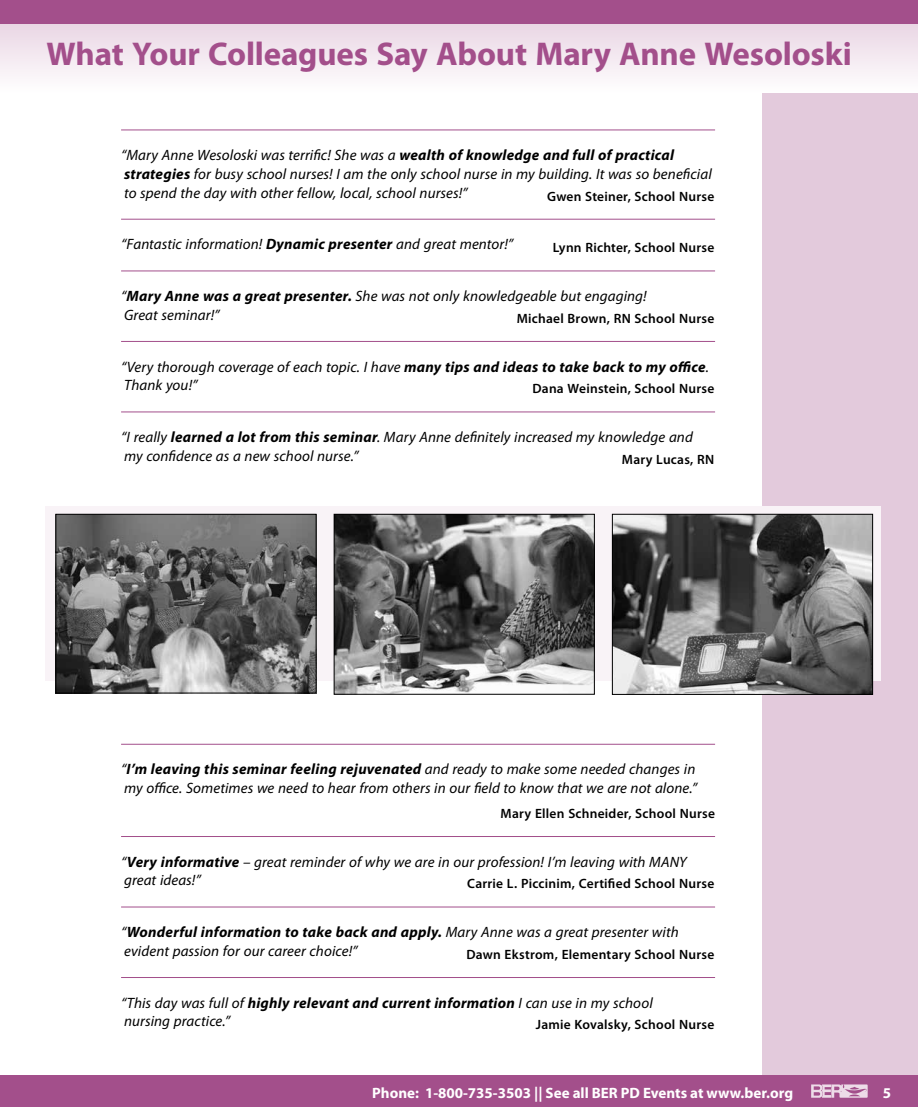
<style>
.page{position:relative;width:918px;height:1107px;background:#fff}
.page>*{position:absolute;margin:0;border:0;box-sizing:border-box;transform-origin:0 0}
.t1{font:700 33px "Myriad Pro";letter-spacing:-.005em;color:#a34f8b}
.t2{font:italic 15px/18.8px "Myriad Pro";letter-spacing:.005em;color:#000}
.t3{font:700 15px "Myriad Pro";color:#fff}
.t4{font:600 13.5px "Myriad Pro";letter-spacing:.015em;color:#000}
.s1{font-weight:700}
</style>
<div class="page">
<div style="left:763px;top:0;width:155px;height:1107px;background:#e3cadc"></div>
<div style="left:0;top:1076px;width:918px;height:31px;background:#a34f8b"></div>
<svg style="left:811px;top:1084px;width:57px;height:14px"></svg>
<svg style="left:0;top:24px;width:918px;height:68px"></svg>
<div style="left:0;top:0;width:918px;height:24px;background:#a34f8b"></div>
<hr style="left:121px;top:130px;width:594px;height:1px;background:#a34f8b">
<hr style="left:121px;top:219px;width:594px;height:1px;background:#a34f8b">
<hr style="left:121px;top:271px;width:594px;height:1px;background:#a34f8b">
<hr style="left:121px;top:341px;width:594px;height:1px;background:#a34f8b">
<hr style="left:121px;top:412px;width:594px;height:1px;background:#a34f8b">
<hr style="left:121px;top:744px;width:594px;height:1px;background:#a34f8b">
<hr style="left:121px;top:836px;width:594px;height:1px;background:#a34f8b">
<hr style="left:121px;top:907px;width:594px;height:1px;background:#a34f8b">
<hr style="left:121px;top:977px;width:594px;height:1px;background:#a34f8b">
<svg style="left:45px;top:507px;width:835px;height:174px;fill:#f9f3f7"></svg>
<img style="left:58px;top:516px;width:256px;height:175px">
<div style="left:56px;top:514px;width:260px;height:179px;border:1px solid #000"></div>
<img style="left:336px;top:516px;width:257px;height:177px">
<div style="left:334px;top:514px;width:261px;height:181px;border:1px solid #000"></div>
<img style="left:614px;top:516px;width:257px;height:177px">
<div style="left:612px;top:514px;width:261px;height:181px;border:1px solid #000"></div>
<h1 class="t1" style="left:46px;top:33px;width:807px">What Your Colleagues Say About Mary Anne Wesoloski</h1>
<p class="t2" style="left:121px;top:145px;width:592px">“Mary Anne Wesoloski was terrific! She was a <span class="s1">wealth of knowledge and full of practical strategies</span> for busy school nurses! I am the only school nurse in my building. It was so beneficial to spend the day with other fellow, local, school nurses!”</p>
<p class="t4" style="left:547px;top:188px;width:169px">Gwen Steiner, School Nurse</p>
<p class="t2" style="left:121px;top:235px;width:394px">“Fantastic information! <span class="s1">Dynamic presenter</span> and great mentor!”</p>
<p class="t4" style="left:553px;top:239px;width:163px">Lynn Richter, School Nurse</p>
<p class="t2" style="left:121px;top:286px;width:527px">“<span class="s1">Mary Anne was a great presenter.</span> She was not only knowledgeable but engaging!<br>Great seminar!”</p>
<p class="t4" style="left:517px;top:310px;width:199px">Michael Brown, RN School Nurse</p>
<p class="t2" style="left:121px;top:357px;width:590px">“Very thorough coverage of each topic. I have <span class="s1">many tips and ideas to take back to my office</span>.<br>Thank you!”</p>
<p class="t4" style="left:533px;top:380px;width:183px">Dana Weinstein, School Nurse</p>
<p class="t2" style="left:121px;top:427px;width:573px">“I really <span class="s1">learned a lot from this seminar</span>. Mary Anne definitely increased my knowledge and my confidence as a new school nurse.”</p>
<p class="t4" style="left:622px;top:451px;width:94px">Mary Lucas, RN</p>
<p class="t2" style="left:121px;top:760px;width:578px">“<span class="s1">I’m leaving this seminar feeling rejuvenated</span> and ready to make some needed changes in my office. Sometimes we need to hear from others in our field to know that we are not alone.”</p>
<p class="t4" style="left:501px;top:805px;width:216px">Mary Ellen Schneider, School Nurse</p>
<p class="t2" style="left:121px;top:852px;width:567px">“<span class="s1">Very informative</span> – great reminder of why we are in our profession! I’m leaving with MANY great ideas!”</p>
<p class="t4" style="left:467px;top:875px;width:249px">Carrie L. Piccinim, Certified School Nurse</p>
<p class="t2" style="left:121px;top:923px;width:559px">“<span class="s1">Wonderful information to take back and apply.</span> Mary Anne was a great presenter with evident passion for our career choice!”</p>
<p class="t4" style="left:466px;top:946px;width:250px">Dawn Ekstrom, Elementary School Nurse</p>
<p class="t2" style="left:121px;top:993px;width:533px">“This day was full of <span class="s1">highly relevant and current information</span> I can use in my school nursing practice.”</p>
<p class="t4" style="left:536px;top:1016px;width:180px">Jamie Kovalsky, School Nurse</p>
<p class="t3" style="left:372px;top:1083px;width:422px">Phone: 1-800-735-3503 || See all BER PD Events at www.ber.org</p>
<p class="t3" style="left:883px;top:1083px;width:10px">5</p>
</div>
